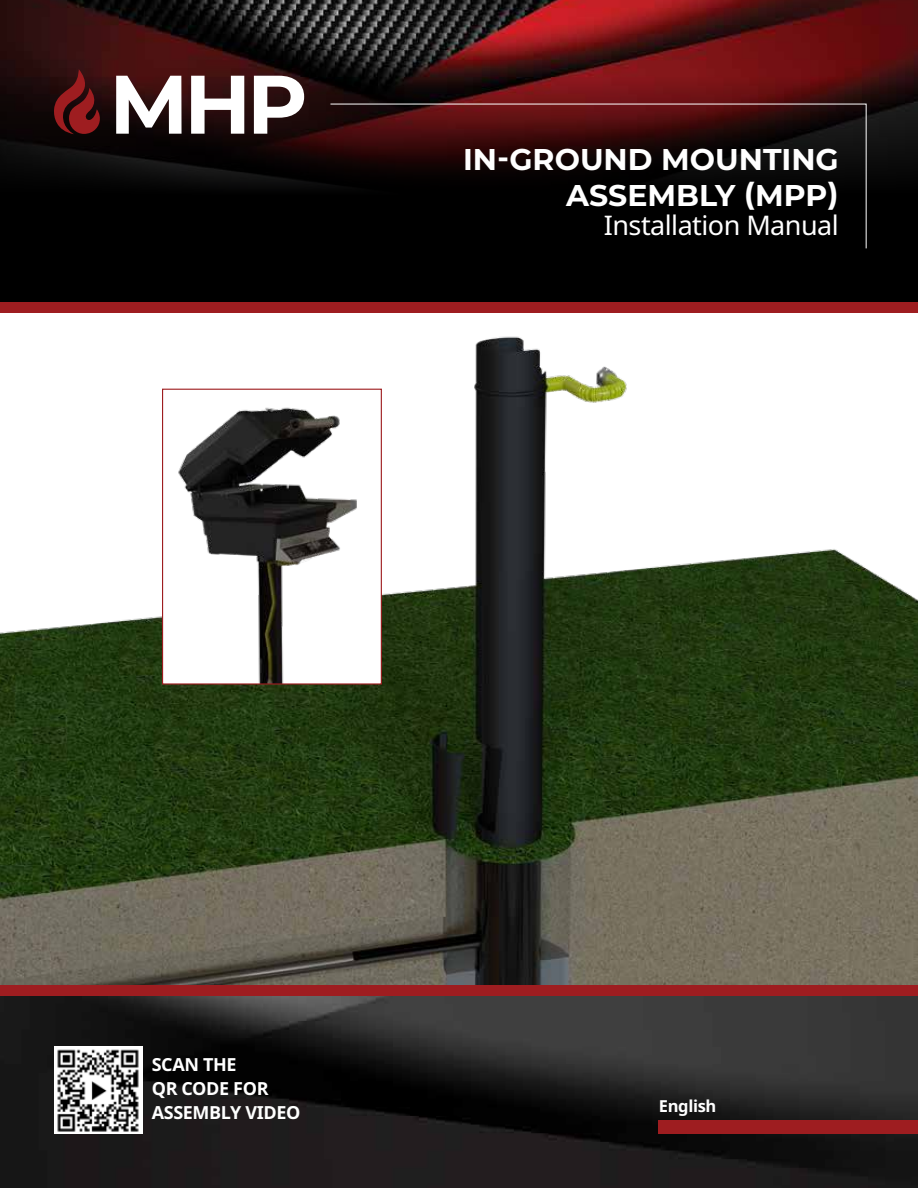
<style>
.page{position:relative;width:918px;height:1188px;background:#fff}
.page>*{position:absolute;margin:0;border:0;box-sizing:border-box;transform-origin:0 0}
.t1{font:700 30px/36px "Montserrat";color:#fff;text-align:right}
.t2{font:27px "Noto Sans";letter-spacing:-.02em;color:#fff}
.t3{font:700 18px/24px "Noto Sans";letter-spacing:-.02em;color:#fff}
.t4{font:700 16.5px "Noto Sans";letter-spacing:-.02em;color:#fff}
</style>
<div class="page">
<img style="left:0;top:0;width:918px;height:302px">
<img style="left:0;top:996px;width:918px;height:192px">
<img style="left:54px;top:1046px;width:88px;height:88px">
<svg style="left:116px;top:76px;width:66px;height:58px"></svg>
<svg style="left:191px;top:76px;width:53px;height:58px"></svg>
<svg style="left:254px;top:76px;width:50px;height:58px"></svg>
<svg style="left:54px;top:69px;width:46px;height:65px;background:#5d1315"></svg>
<svg style="left:330px;top:103px;width:537px;height:146px;background:#170707"></svg>
<div style="left:659px;top:1121px;width:259px;height:13px;background:#9e1d20"></div>
<img style="left:0;top:336px;width:918px;height:649px">
<img style="left:164px;top:391px;width:216px;height:292px">
<div style="left:162px;top:389px;width:220px;height:296px;border:1px solid #9e1d20"></div>
<div style="left:0;top:985px;width:918px;height:11px;background:#9e1d20"></div>
<div style="left:0;top:302px;width:918px;height:11px;background:#9e1d20"></div>
<p class="t1" style="left:463px;top:139px;width:377px">IN-GROUND MOUNTING<br>ASSEMBLY (MPP)</p>
<p class="t2" style="left:604px;top:210px;width:236px">Installation Manual</p>
<p class="t3" style="left:152px;top:1053px;width:150px">SCAN THE<br>QR CODE FOR<br>ASSEMBLY VIDEO</p>
<p class="t4" style="left:659px;top:1097px;width:59px">English</p>
</div>
